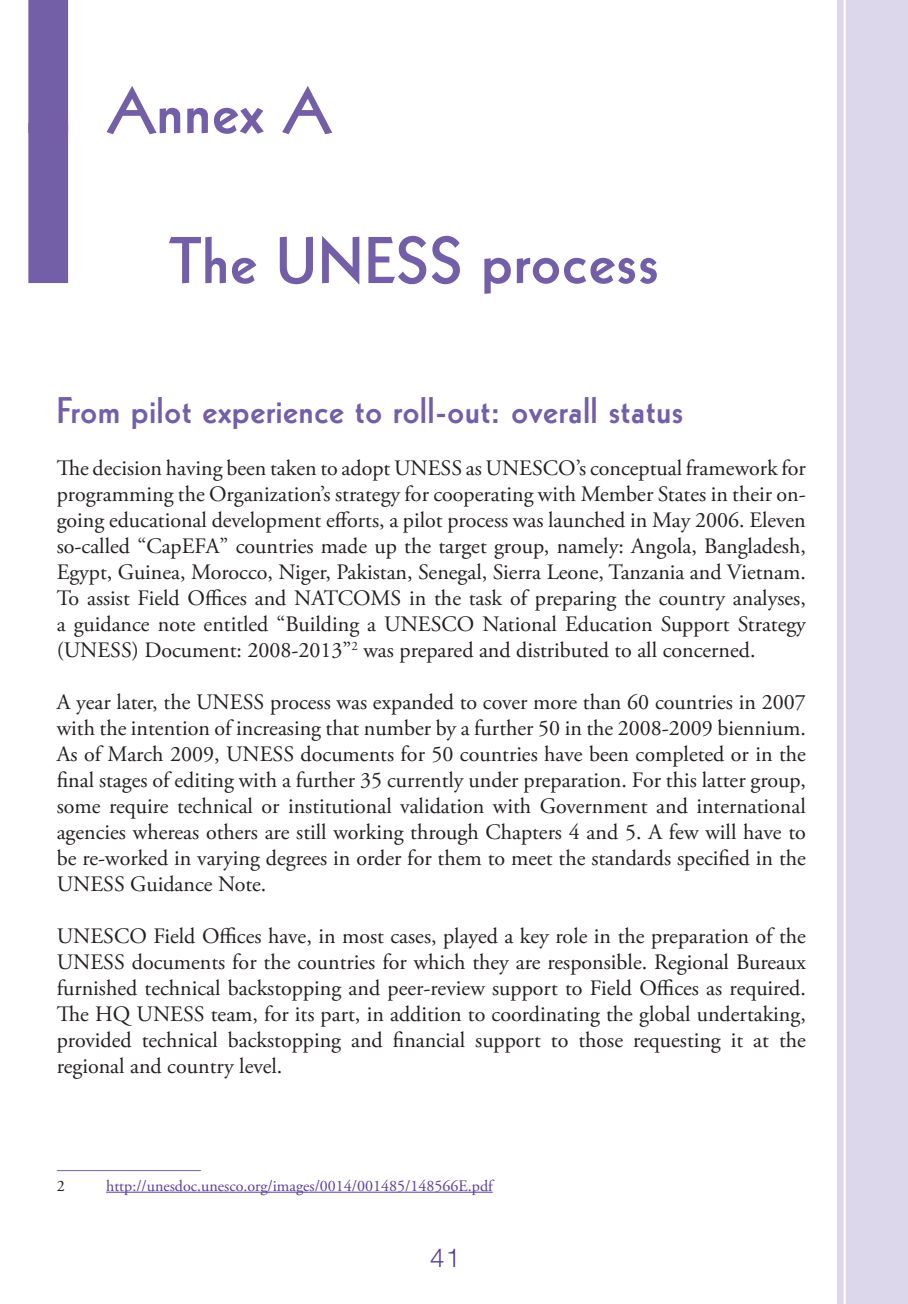
<style>
.page{position:relative;width:908px;height:1304px;background:#fff}
.page>*{position:absolute;margin:0;border:0;box-sizing:border-box;transform-origin:0 0}
.t1{font:800 64px "Kabel LT";letter-spacing:.025em;color:#735ea8}
.t2{font:800 36px "Kabel LT";letter-spacing:.025em;color:#735ea8}
.t3{font:300 26px "Helvetica Neue LT";color:#593e99}
.t4{font:22px/26px "Adobe Garamond Pro";color:#231f20;text-align:justify}
.t5{font:16px "Adobe Garamond Pro";color:#593e99}
.t6{font:16px "Adobe Garamond Pro";color:#231f20}
</style>
<div class="page">
<div style="left:836px;top:0;width:71px;height:1304px;background:#dcd7eb"></div>
<svg style="left:843px;top:0;width:3px;height:1304px"></svg>
<div style="left:28px;top:0;width:40px;height:133px;background:#735ea8"></div>
<div style="left:28px;top:123px;width:40px;height:160px;background:#735ea8"></div>
<hr style="left:57px;top:1170px;width:144px;height:1px;background:#735ea8">
<hr style="left:106px;top:1192px;width:386px;height:1px;background:#593e99">
<h1 class="t1" style="left:108px;top:87px;width:224px">Annex A</h1>
<h1 class="t1" style="left:170px;top:237px;width:489px">The UNESS process</h1>
<h2 class="t2" style="left:57px;top:397px;width:627px">From pilot experience to roll-out: overall status</h2>
<p class="t4" style="left:57px;top:457px;width:750px">The decision having been taken to adopt UNESS as UNESCO’s conceptual framework for programming the Organization’s strategy for cooperating with Member States in their on&shy;going educational development efforts, a pilot process was launched in May 2006. Eleven so-called “CapEFA” countries made up the target group, namely: Angola, Bangladesh, Egypt, Guinea, Morocco, Niger, Pakistan, Senegal, Sierra Leone, Tanzania and Vietnam.<br>To assist Field Offices and NATCOMS in the task of preparing the country analyses, a guidance note entitled “Building a UNESCO National Education Support Strategy (UNESS) Document: 2008-2013”<sup>2</sup> was prepared and distributed to all concerned.</p>
<p class="t4" style="left:57px;top:691px;width:750px">A year later, the UNESS process was expanded to cover more than 60 countries in 2007 with the intention of increasing that number by a further 50 in the 2008-2009 biennium.<br>As of March 2009, UNESS documents for 50 countries have been completed or in the final stages of editing with a further 35 currently under preparation. For this latter group, some require technical or institutional validation with Government and international agencies whereas others are still working through Chapters 4 and 5. A few will have to be re-worked in varying degrees in order for them to meet the standards specified in the UNESS Guidance Note.</p>
<p class="t4" style="left:57px;top:925px;width:750px">UNESCO Field Offices have, in most cases, played a key role in the preparation of the UNESS documents for the countries for which they are responsible. Regional Bureaux furnished technical backstopping and peer-review support to Field Offices as required.<br>The HQ UNESS team, for its part, in addition to coordinating the global undertaking, provided technical backstopping and financial support to those requesting it at the regional and country level.</p>
<p class="t6" style="left:57px;top:1179px;width:9px">2</p>
<p class="t5" style="left:106px;top:1179px;width:388px">http://unesdoc.unesco.org/images/0014/001485/148566E.pdf</p>
<p class="t3" style="left:430px;top:1249px;width:32px">41</p>
</div>
